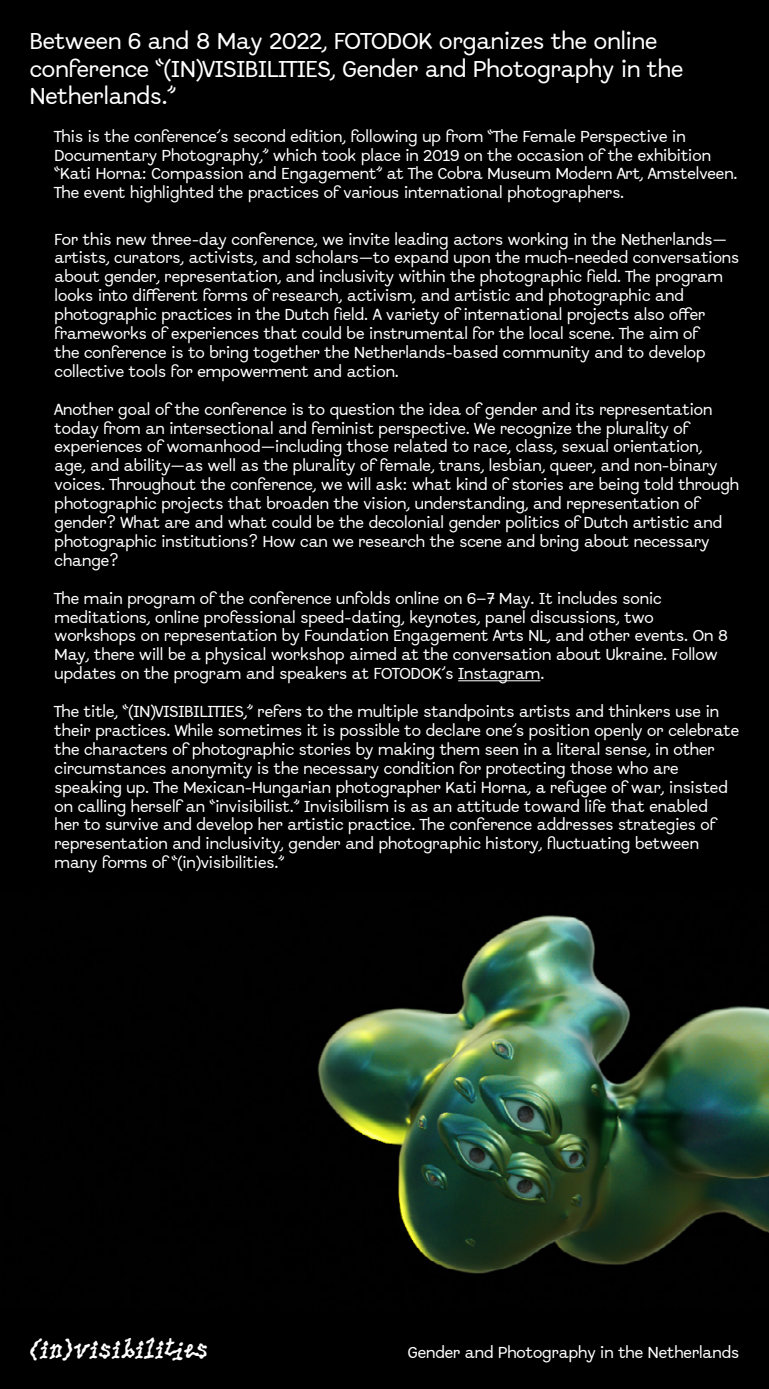
<style>
.page{position:relative;width:769px;height:1389px;background:#000}
.page>*{position:absolute;margin:0;border:0;box-sizing:border-box;transform-origin:0 0}
.t1{font:28px "Pic Nic";letter-spacing:-.035em;color:#fff}
.t2{font:22.75px/27.3px "Abordage";color:#fff}
.t3{font:15.75px/18.9px "Abordage";color:#fff}
</style>
<div class="page">
<img style="left:317px;top:915px;width:452px;height:359px">
<hr style="left:458px;top:680px;width:82px;height:1px;background:#fff">
<h2 class="t2" style="left:30px;top:28px;width:655px">Between 6 and 8 May 2022, FOTODOK organizes the online conference “(IN)VISIBILITIES, Gender and Photography in the<br>Netherlands.”</h2>
<p class="t3" style="left:55px;top:127px;width:684px">This is the conference’s second edition, following up from “The Female Perspective in Documentary Photography,” which took place in 2019 on the occasion of the exhibition “Kati Horna: Compassion and Engagement” at The Cobra Museum Modern Art, Amstelveen.<br>The event highlighted the practices of various international photographers.</p>
<p class="t3" style="left:55px;top:230px;width:686px">For this new three-day conference, we invite leading actors working in the Netherlands— artists, curators, activists, and scholars—to expand upon the much-needed conversations about gender, representation, and inclusivity within the photographic field. The program looks into different forms of research, activism, and artistic and photographic and photographic practices in the Dutch field. A variety of international projects also offer frameworks of experiences that could be instrumental for the local scene. The aim of<br>the conference is to bring together the Netherlands-based community and to develop collective tools for empowerment and action.</p>
<p class="t3" style="left:55px;top:400px;width:686px">Another goal of the conference is to question the idea of gender and its representation today from an intersectional and feminist perspective. We recognize the plurality of experiences of womanhood—including those related to race, class, sexual orientation,<br>age, and ability—as well as the plurality of female, trans, lesbian, queer, and non-binary voices. Throughout the conference, we will ask: what kind of stories are being told through photographic projects that broaden the vision, understanding, and representation of gender? What are and what could be the decolonial gender politics of Dutch artistic and photographic institutions? How can we research the scene and bring about necessary change?</p>
<p class="t3" style="left:55px;top:589px;width:675px">The main program of the conference unfolds online on 6–7 May. It includes sonic meditations, online professional speed-dating, keynotes, panel discussions, two workshops on representation by Foundation Engagement Arts NL, and other events. On 8<br>May, there will be a physical workshop aimed at the conversation about Ukraine. Follow updates on the program and speakers at FOTODOK’s Instagram.</p>
<p class="t3" style="left:55px;top:702px;width:686px">The title, “(IN)VISIBILITIES,” refers to the multiple standpoints artists and thinkers use in their practices. While sometimes it is possible to declare one’s position openly or celebrate the characters of photographic stories by making them seen in a literal sense, in other circumstances anonymity is the necessary condition for protecting those who are speaking up. The Mexican-Hungarian photographer Kati Horna, a refugee of war, insisted on calling herself an “invisibilist.” Invisibilism is as an attitude toward life that enabled<br>her to survive and develop her artistic practice. The conference addresses strategies of representation and inclusivity, gender and photographic history, fluctuating between many forms of “(in)visibilities.”</p>
<h1 class="t1" style="left:30px;top:1329px;width:180px">(in)visibilities</h1>
<p class="t3" style="left:408px;top:1343px;width:333px">Gender and Photography in the Netherlands</p>
</div>
